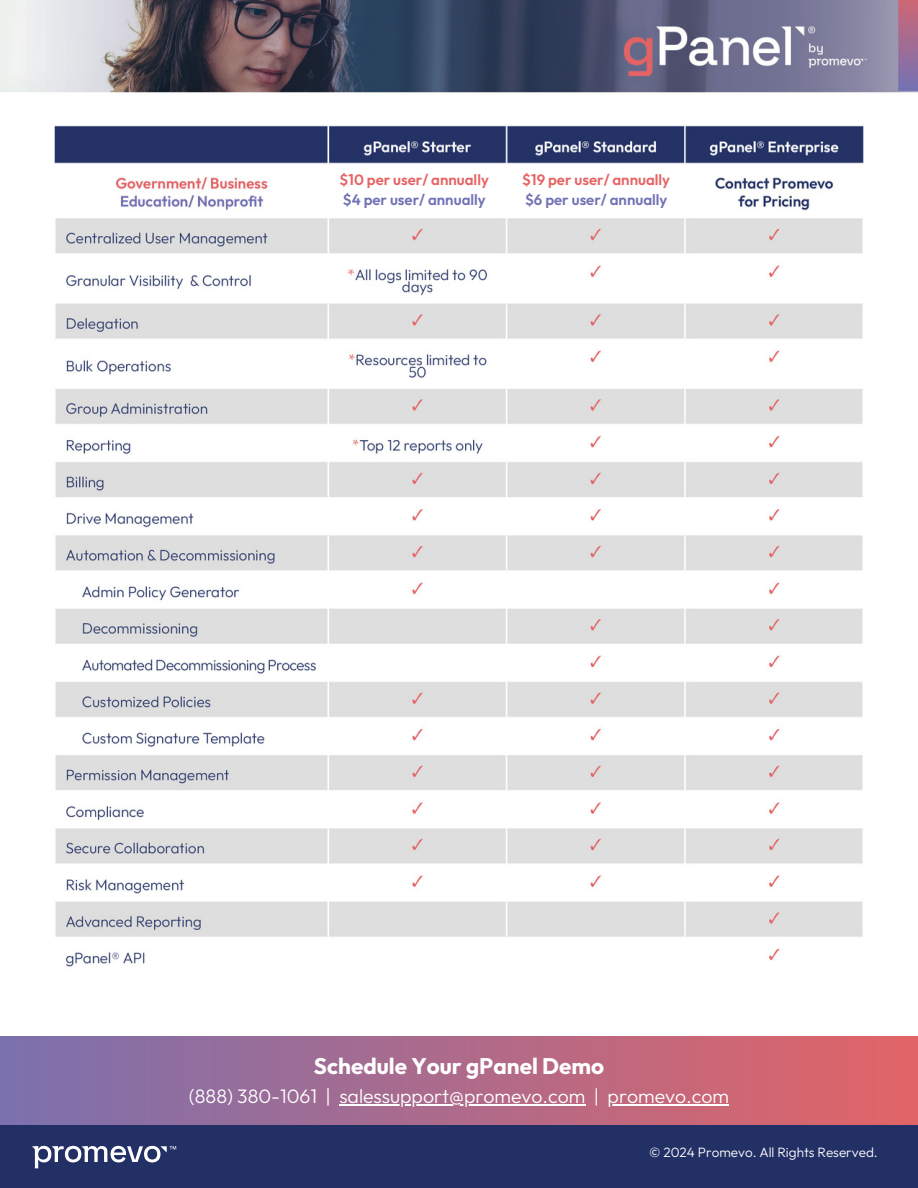
<style>
.page{position:relative;width:918px;height:1188px;background:#fff}
.page>*{position:absolute;margin:0;border:0;box-sizing:border-box;transform-origin:0 0}
.t1{font:700 22.5px "Outfit";color:#fff}
.t2{font:300 19.5px "Outfit";color:#fff}
.t3{font:600 15px "Outfit";color:#e56465}
.t4{font:600 15px "Outfit";color:#7272b5}
.t5{font:300 13.5px "Outfit";color:#fff}
</style>
<div class="page">
<img style="left:0;top:0;width:918px;height:93px">
<img style="left:54px;top:125px;width:810px;height:842px">
<img style="left:0;top:1036px;width:918px;height:89px">
<div style="left:0;top:1125px;width:918px;height:63px;background:#233066"></div>
<svg style="left:32px;top:1146px;width:144px;height:22px"></svg>
<div style="left:330px;top:165px;width:169px;height:50px;background:#fff"></div>
<hr style="left:339px;top:1104px;width:247px;height:1px;background:#fff">
<hr style="left:608px;top:1104px;width:121px;height:1px;background:#fff">
<div style="left:511px;top:165px;width:170px;height:50px;background:#fff"></div>
<p class="t3" style="left:340px;top:170px;width:151px">$10 per user/ annually</p>
<p class="t4" style="left:343px;top:190px;width:144px">$4 per user/ annually</p>
<p class="t3" style="left:522px;top:170px;width:149px">$19 per user/ annually</p>
<p class="t4" style="left:525px;top:190px;width:144px">$6 per user/ annually</p>
<p class="t1" style="left:314px;top:1051px;width:292px">Schedule Your gPanel Demo</p>
<p class="t2" style="left:189px;top:1084px;width:542px">(888) 380-1061 | salessupport@promevo.com | promevo.com</p>
<p class="t5" style="left:649px;top:1143px;width:230px">© 2024 Promevo. All Rights Reserved.</p>
</div>
